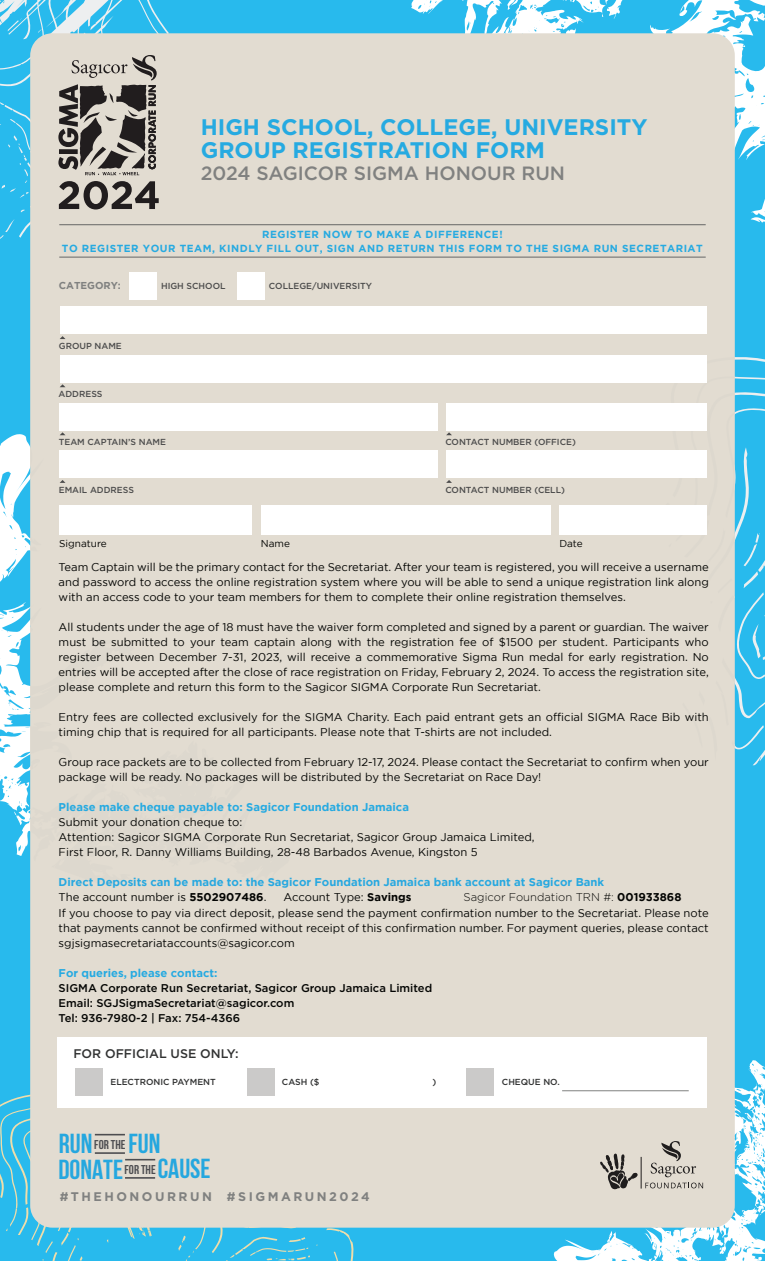
<style>
.page{position:relative;width:765px;height:1261px;background:#fff}
.page>*{position:absolute;margin:0;border:0;box-sizing:border-box;transform-origin:0 0}
.t1{font:700 27.38px/26.4px "Bebas Neue";color:#25a7df}
.t2{font:700 22.5px/22.5px "Gotham";color:#26aae1}
.t3{font:500 19.25px "Gotham";color:#808180}
.t4{font:700 12.5px "Gotham";letter-spacing:.2em;color:#808180}
.t5{font:500 12.5px "Gotham";color:#313232}
.t6{font:11.25px/15px "Gotham";color:#040503}
.t7{font:500 11.25px/15px "Gotham";color:#040503}
.t8{font:700 11.25px/15px "Gotham";color:#27a8e0}
.t9{font:700 11.25px "Gotham";color:#26aae1}
.t10{font:700 10.25px/13.8px "Gotham";letter-spacing:.05em;color:#26aae1;text-align:center}
.t11{font:10px "Gotham";color:#040503}
.t12{font:700 10px "Gotham";color:#808180}
.t13{font:500 8.75px "Gotham";color:#4c4c4c}
.t14{font:500 8.75px "Gotham";color:#313232}
.s1{font-weight:400;color:#040503}
.s2{color:#040503}
.s3{font-weight:300}
.s4{font-weight:700}
.s5{font-size:12.75px;color:#4d4d50}
</style>
<div class="page">
<div style="left:0;top:0;width:765px;height:1260px;background:#28baed"></div>
<svg style="left:0;top:1094px;width:361px;height:166px"></svg>
<svg style="left:411px;top:0;width:354px;height:223px"></svg>
<svg style="left:0;top:434px;width:30px;height:422px;fill:#fff"></svg>
<svg style="left:554px;top:1060px;width:211px;height:200px"></svg>
<div style="left:30px;top:33px;width:705px;height:1194px;background:#e2dcd1"></div>
<svg style="left:661px;top:356px;width:104px;height:409px"></svg>
<div style="left:30px;top:740px;width:260px;height:149px;background:#e2dcd1"></div>
<div style="left:30px;top:447px;width:105px;height:370px;background:#e2dcd1"></div>
<svg style="left:60px;top:336px;width:5px;height:3px"></svg>
<svg style="left:60px;top:384px;width:5px;height:3px"></svg>
<svg style="left:60px;top:432px;width:5px;height:3px"></svg>
<svg style="left:60px;top:480px;width:5px;height:3px"></svg>
<div style="left:60px;top:306px;width:646px;height:28px;background:#fff"></div>
<div style="left:60px;top:354px;width:646px;height:28px;background:#fff"></div>
<div style="left:60px;top:402px;width:378px;height:28px;background:#fff"></div>
<div style="left:446px;top:402px;width:260px;height:28px;background:#fff"></div>
<svg style="left:446px;top:432px;width:6px;height:3px"></svg>
<div style="left:60px;top:450px;width:378px;height:28px;background:#fff"></div>
<div style="left:446px;top:450px;width:260px;height:28px;background:#fff"></div>
<svg style="left:446px;top:480px;width:6px;height:3px"></svg>
<div style="left:129px;top:272px;width:28px;height:28px;background:#fff"></div>
<div style="left:237px;top:272px;width:28px;height:28px;background:#fff"></div>
<div style="left:60px;top:505px;width:192px;height:29px;background:#fff"></div>
<div style="left:559px;top:505px;width:147px;height:29px;background:#fff"></div>
<div style="left:261px;top:505px;width:290px;height:29px;background:#fff"></div>
<div style="left:58px;top:1036px;width:649px;height:70px;background:#fff"></div>
<hr style="left:562px;top:1090px;width:127px;height:1px;background:#808180">
<div style="left:75px;top:1067px;width:28px;height:28px;background:#cbcac9"></div>
<div style="left:247px;top:1067px;width:27px;height:28px;background:#cbcac9"></div>
<div style="left:467px;top:1067px;width:27px;height:28px;background:#cbcac9"></div>
<hr style="left:59px;top:224px;width:647px;height:1px;background:#666">
<hr style="left:59px;top:257px;width:647px;height:1px;background:#666">
<svg style="left:0;top:0;width:169px;height:258px"></svg>
<svg style="left:645px;top:1182px;width:58px;height:6px"></svg>
<svg style="left:600px;top:1153px;width:38px;height:35px"></svg>
<svg style="left:651px;top:1140px;width:45px;height:36px;background:#c1bbb2"></svg>
<hr style="left:95px;top:1133px;width:30px;height:2px;background:#4d4d50">
<hr style="left:95px;top:1151px;width:30px;height:2px;background:#4d4d50">
<hr style="left:125px;top:1158px;width:30px;height:2px;background:#4d4d50">
<hr style="left:125px;top:1176px;width:30px;height:2px;background:#4d4d50">
<h2 class="t2" style="left:201px;top:116px;width:448px">HIGH SCHOOL, COLLEGE, UNIVERSITY<br>GROUP REGISTRATION FORM</h2>
<h3 class="t3" style="left:201px;top:161px;width:366px">2024 SAGICOR SIGMA HONOUR RUN</h3>
<p class="t10" style="left:62px;top:227px;width:642px">REGISTER NOW TO MAKE A DIFFERENCE!<br>TO REGISTER YOUR TEAM, KINDLY FILL OUT, SIGN AND RETURN THIS FORM TO THE SIGMA RUN SECRETARIAT</p>
<p class="t12" style="left:59px;top:280px;width:64px">CATEGORY:</p>
<p class="t13" style="left:161px;top:280px;width:66px">HIGH SCHOOL</p>
<p class="t13" style="left:269px;top:280px;width:105px">COLLEGE/UNIVERSITY</p>
<p class="t13" style="left:59px;top:340px;width:64px">GROUP NAME</p>
<p class="t13" style="left:59px;top:388px;width:45px">ADDRESS</p>
<p class="t13" style="left:59px;top:436px;width:109px">TEAM CAPTAIN’S NAME</p>
<p class="t13" style="left:445px;top:436px;width:132px">CONTACT NUMBER (OFFICE)</p>
<p class="t13" style="left:59px;top:484px;width:77px">EMAIL ADDRESS</p>
<p class="t13" style="left:445px;top:484px;width:121px">CONTACT NUMBER (CELL)</p>
<p class="t11" style="left:59px;top:537px;width:49px">Signature</p>
<p class="t11" style="left:261px;top:537px;width:31px">Name</p>
<p class="t11" style="left:559px;top:537px;width:25px">Date</p>
<p class="t6" style="left:59px;top:559px;width:652px;text-align:justify">Team Captain will be the primary contact for the Secretariat. After your team is registered, you will receive a username and password to access the online registration system where you will be able to send a unique registration link along with an access code to your team members for them to complete their online registration themselves.</p>
<p class="t6" style="left:59px;top:619px;width:652px;text-align:justify">All students under the age of 18 must have the waiver form completed and signed by a parent or guardian. The waiver must be submitted to your team captain along with the registration fee of $1500 per student. Participants who register between December 7-31, 2023, will receive a commemorative Sigma Run medal for early registration. No entries will be accepted after the close of race registration on Friday, February 2, 2024. To access the registration site, please complete and return this form to the Sagicor SIGMA Corporate Run Secretariat.</p>
<p class="t6" style="left:59px;top:709px;width:652px">Entry fees are collected exclusively for the SIGMA Charity. Each paid entrant gets an official SIGMA Race Bib with timing chip that is required for all participants. Please note that T-shirts are not included.</p>
<p class="t6" style="left:59px;top:754px;width:652px">Group race packets are to be collected from February 12-17, 2024. Please contact the Secretariat to confirm when your package will be ready. No packages will be distributed by the Secretariat on Race Day!</p>
<p class="t9" style="left:59px;top:800px;width:352px">Please make cheque payable to: Sagicor Foundation Jamaica</p>
<p class="t6" style="left:59px;top:814px;width:477px">Submit your donation cheque to:<br>Attention: Sagicor SIGMA Corporate Run Secretariat, Sagicor Group Jamaica Limited,<br>First Floor, R. Danny Williams Building, 28-48 Barbados Avenue, Kingston 5</p>
<p class="t8" style="left:59px;top:874px;width:547px">Direct Deposits can be made to: the Sagicor Foundation Jamaica bank account at Sagicor Bank<br><span class="s1">The account number is</span> <span class="s2">5502907486</span><span class="s1">.</span></p>
<p class="t6" style="left:59px;top:889px;width:652px;text-indent:405px"><span class="s3">Sagicor Foundation TRN #:</span> <span class="s4">001933868<br></span>If you choose to pay via direct deposit, please send the payment confirmation number to the Secretariat. Please note that payments cannot be confirmed without receipt of this confirmation number. For payment queries, please contact sgjsigmasecretariataccounts@sagicor.com</p>
<p class="t9" style="left:59px;top:965px;width:160px">For queries, please contact:</p>
<p class="t7" style="left:59px;top:979px;width:375px">SIGMA Corporate Run Secretariat, Sagicor Group Jamaica Limited<br>Email: SGJSigmaSecretariat@sagicor.com<br>Tel: 936-7980-2 | Fax: 754-4366</p>
<p class="t5" style="left:74px;top:1044px;width:167px">FOR OFFICIAL USE ONLY:</p>
<p class="t14" style="left:111px;top:1075px;width:107px">ELECTRONIC PAYMENT</p>
<p class="t14" style="left:282px;top:1075px;width:39px">CASH ($</p>
<p class="t14" style="left:432px;top:1075px;width:5px">)</p>
<p class="t14" style="left:502px;top:1075px;width:59px">CHEQUE NO.</p>
<p class="t6" style="left:284px;top:889px;width:129px">Account Type: <span class="s4">Savings</span></p>
<h1 class="t1" style="left:58px;top:1129px;width:154px">RUN <span class="s5">FOR THE</span> FUN<br>DONATE <sup>FOR</sup> <sup>THE</sup> CAUSE</h1>
<p class="t4" style="left:60px;top:1187px;width:312px">#THEHONOURRUN #SIGMARUN2024</p>
</div>
